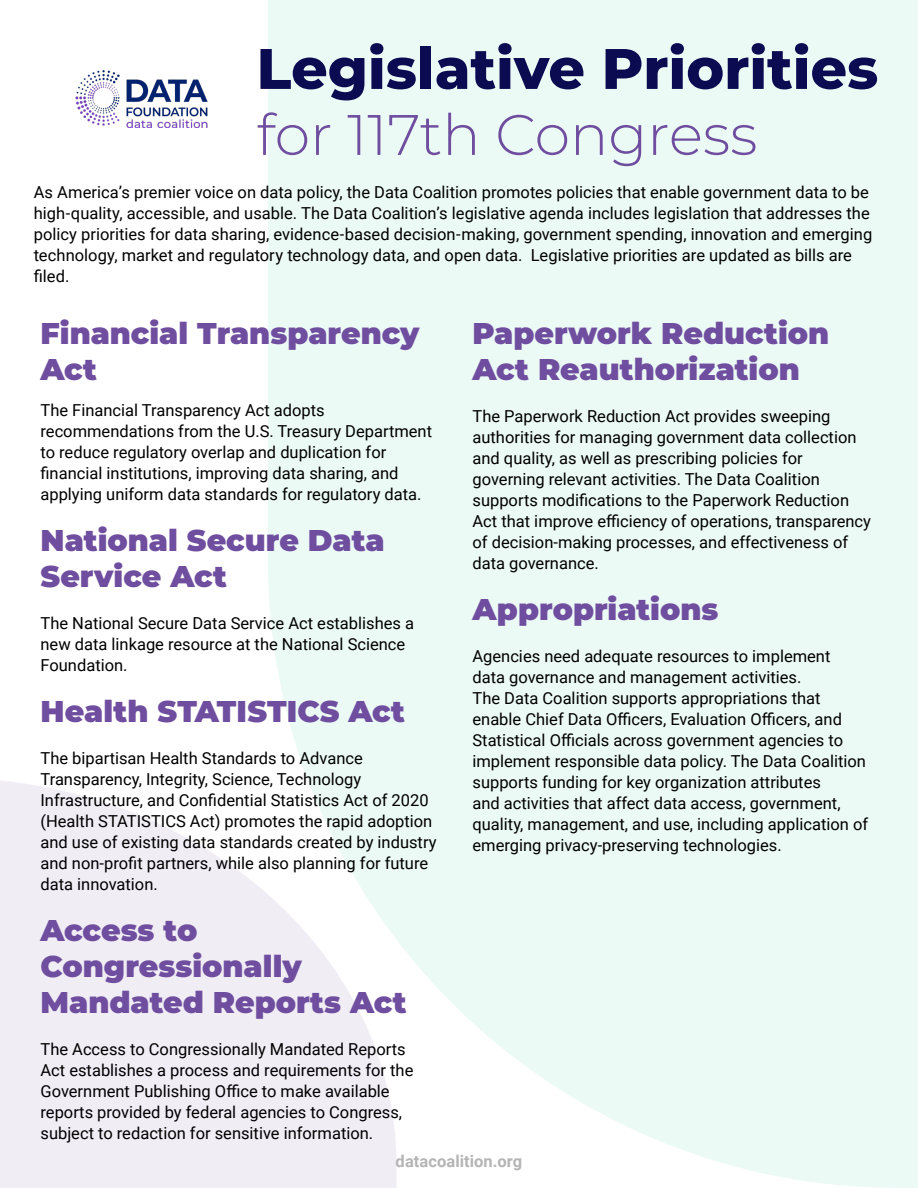
<style>
.page{position:relative;width:918px;height:1188px;background:#fff}
.page>*{position:absolute;margin:0;border:0;box-sizing:border-box;transform-origin:0 0}
.t1{font:800 57px "Montserrat";color:#0b0b52}
.t2{font:300 57px "Montserrat";color:#6f4d9f}
.two_column_justifica{font:900 30px/36px "Montserrat";color:#6f4d9f}
.two_column_justifica-2{font:16.5px/21px "Roboto";color:#000}
.list{font:16.5px/21px "Roboto";color:#000}
.t3{font:700 16.5px "Roboto";letter-spacing:.005em;color:#b5b5b5}
</style>
<div class="page">
<div style="left:907px;top:0;width:11px;height:1188px;background:#ecfaf6"></div>
<div style="left:268px;top:0;width:639px;height:1188px;background:#ecfaf6"></div>
<svg style="left:0;top:776px;width:398px;height:412px"></svg>
<img style="left:75px;top:70px;width:133px;height:58px">
<p class="t1" style="left:256px;top:31px;width:623px">Legislative Priorities</p>
<p class="t2" style="left:256px;top:97px;width:502px">for 117th Congress</p>
<p class="list" style="left:34px;top:181px;width:840px">As America’s premier voice on data policy, the Data Coalition promotes policies that enable government data to be high-quality, accessible, and usable. The Data Coalition’s legislative agenda includes legislation that addresses the policy priorities for data sharing, evidence-based decision-making, government spending, innovation and emerging technology, market and regulatory technology data, and open data. Legislative priorities are updated as bills are filed.</p>
<p class="two_column_justifica" style="left:40px;top:315px;width:381px">Financial Transparency<br>Act</p>
<p class="two_column_justifica-2" style="left:40px;top:399px;width:393px">The Financial Transparency Act adopts recommendations from the U.S. Treasury Department to reduce regulatory overlap and duplication for financial institutions, improving data sharing, and applying uniform data standards for regulatory data.</p>
<p class="two_column_justifica" style="left:40px;top:522px;width:346px">National Secure Data<br>Service Act</p>
<p class="two_column_justifica-2" style="left:40px;top:612px;width:375px">The National Secure Data Service Act establishes a new data linkage resource at the National Science<br>Foundation.</p>
<p class="two_column_justifica" style="left:40px;top:693px;width:366px">Health STATISTICS Act</p>
<p class="two_column_justifica-2" style="left:40px;top:747px;width:398px">The bipartisan Health Standards to Advance Transparency, Integrity, Science, Technology Infrastructure, and Confidential Statistics Act of 2020 (Health STATISTICS Act) promotes the rapid adoption and use of existing data standards created by industry and non-profit partners, while also planning for future data innovation.</p>
<p class="two_column_justifica" style="left:40px;top:912px;width:368px">Access to<br>Congressionally<br>Mandated Reports Act</p>
<p class="two_column_justifica-2" style="left:40px;top:1038px;width:374px">The Access to Congressionally Mandated Reports Act establishes a process and requirements for the Government Publishing Office to make available reports provided by federal agencies to Congress, subject to redaction for sensitive information.</p>
<p class="two_column_justifica" style="left:472px;top:315px;width:358px">Paperwork Reduction<br>Act Reauthorization</p>
<p class="two_column_justifica-2" style="left:472px;top:405px;width:400px">The Paperwork Reduction Act provides sweeping authorities for managing government data collection and quality, as well as prescribing policies for governing relevant activities. The Data Coalition supports modifications to the Paperwork Reduction Act that improve efficiency of operations, transparency of decision-making processes, and effectiveness of data governance.</p>
<p class="two_column_justifica" style="left:472px;top:591px;width:247px">Appropriations</p>
<p class="two_column_justifica-2" style="left:473px;top:645px;width:397px">Agencies need adequate resources to implement<br>data governance and management activities.<br>The Data Coalition supports appropriations that enable Chief Data Officers, Evaluation Officers, and Statistical Officials across government agencies to implement responsible data policy. The Data Coalition supports funding for key organization attributes<br>and activities that affect data access, government, quality, management, and use, including application of emerging privacy-preserving technologies.</p>
<p class="t3" style="left:396px;top:1149px;width:128px">datacoalition.org</p>
</div>
